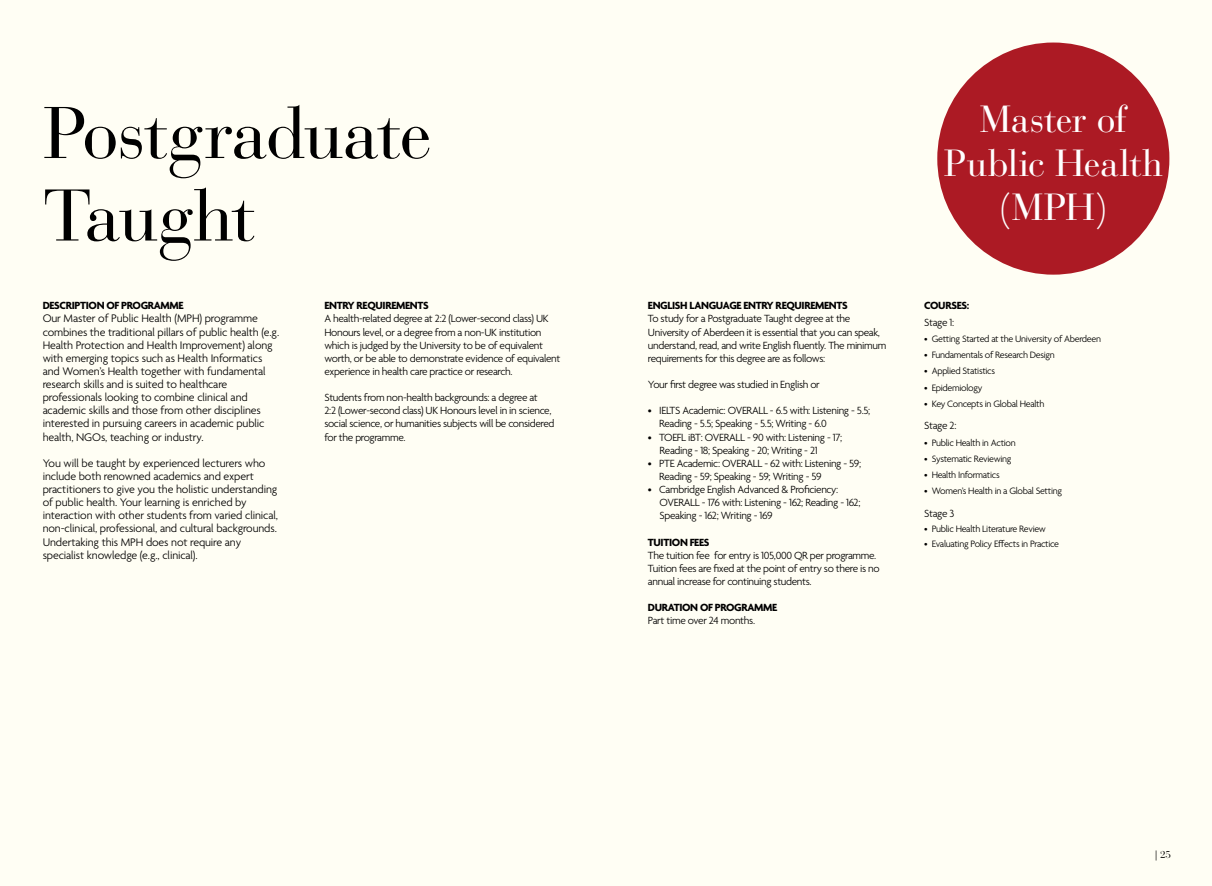
<style>
.page{position:relative;width:1212px;height:886px;background:#fffef4}
.page>*{position:absolute;margin:0;border:0;box-sizing:border-box;transform-origin:0 0}
.t1{font:72.5px/82.5px "Bauer Bodoni Std";letter-spacing:-.025em;color:#000}
.t2{font:37.5px/43.8px "Bauer Bodoni Std";letter-spacing:-.005em;color:#fff;text-align:center}
.t3{font:300 11.88px/13.1px "Agenda";letter-spacing:-.01em;color:#000}
.t4{font:300 11.25px/13.1px "Agenda";letter-spacing:-.03em;color:#000}
.t5{font:700 11.25px "Agenda";letter-spacing:-.03em;color:#000}
.t6{font:300 10px "Agenda";letter-spacing:-.03em;color:#000}
.t7{font:10px "Bauer Bodoni Std";color:#000}
</style>
<div class="page">
<div style="left:937px;top:43px;width:232px;height:232px;background:#ac1a24;border-radius:50%"></div>
<h1 class="t1" style="left:43px;top:93px;width:390px">Postgraduate<br>Taught</h1>
<h2 class="t2" style="left:944px;top:98px;width:221px">Master of<br>Public Health (MPH)</h2>
<p class="t5" style="left:43px;top:300px;width:142px">DESCRIPTION OF PROGRAMME</p>
<p class="t3" style="left:43px;top:313px;width:238px">Our Master of Public Health (MPH) programme combines the traditional pillars of public health (e.g.<br>Health Protection and Health Improvement) along with emerging topics such as Health Informatics and Women’s Health together with fundamental research skills and is suited to healthcare professionals looking to combine clinical and academic skills and those from other disciplines interested in pursuing careers in academic public health, NGOs, teaching or industry.</p>
<p class="t3" style="left:43px;top:457px;width:237px">You will be taught by experienced lecturers who include both renowned academics and expert practitioners to give you the holistic understanding of public health. Your learning is enriched by interaction with other students from varied clinical, non-clinical, professional, and cultural backgrounds.<br>Undertaking this MPH does not require any specialist knowledge (e.g., clinical).</p>
<p class="t5" style="left:324px;top:300px;width:106px">ENTRY REQUIREMENTS</p>
<p class="t4" style="left:324px;top:313px;width:238px">A health-related degree at 2:2 (Lower-second class) UK Honours level, or a degree from a non-UK institution which is judged by the University to be of equivalent worth, or be able to demonstrate evidence of equivalent experience in health care practice or research.</p>
<p class="t4" style="left:324px;top:392px;width:232px">Students from non-health backgrounds: a degree at<br>2:2 (Lower-second class) UK Honours level in in science, social science, or humanities subjects will be considered for the programme.</p>
<p class="t5" style="left:648px;top:300px;width:201px">ENGLISH LANGUAGE ENTRY REQUIREMENTS</p>
<p class="t4" style="left:648px;top:313px;width:240px">To study for a Postgraduate Taught degree at the University of Aberdeen it is essential that you can speak, understand, read, and write English fluently. The minimum requirements for this degree are as follows:</p>
<p class="t4" style="left:648px;top:379px;width:173px">Your first degree was studied in English or</p>
<p class="t4" style="left:659px;top:405px;width:213px;text-indent:-11px">• IELTS Academic: OVERALL - 6.5 with: Listening - 5.5;<br>Reading - 5.5; Speaking - 5.5; Writing - 6.0</p>
<p class="t4" style="left:660px;top:431px;width:184px;text-indent:-12px">• TOEFL iBT: OVERALL - 90 with: Listening - 17;<br>Reading - 18; Speaking - 20; Writing - 21</p>
<p class="t4" style="left:659px;top:457px;width:203px;text-indent:-11px">• PTE Academic: OVERALL - 62 with: Listening - 59;<br>Reading - 59; Speaking - 59; Writing - 59</p>
<p class="t4" style="left:660px;top:484px;width:202px;text-indent:-12px">• Cambridge English Advanced &amp; Proficiency:<br>OVERALL - 176 with: Listening - 162; Reading - 162;<br>Speaking - 162; Writing - 169</p>
<p class="t5" style="left:648px;top:536px;width:63px">TUITION FEES</p>
<p class="t4" style="left:648px;top:549px;width:233px">The tuition fee for entry is 105,000 QR per programme.<br>Tuition fees are fixed at the point of entry so there is no annual increase for continuing students.</p>
<p class="t5" style="left:648px;top:601px;width:131px">DURATION OF PROGRAMME</p>
<p class="t4" style="left:648px;top:615px;width:109px">Part time over 24 months.</p>
<p class="t5" style="left:924px;top:300px;width:46px">COURSES:</p>
<p class="t4" style="left:924px;top:316px;width:31px">Stage 1:</p>
<p class="t6" style="left:924px;top:333px;width:178px">• Getting Started at the University of Aberdeen</p>
<p class="t6" style="left:924px;top:349px;width:132px">• Fundamentals of Research Design</p>
<p class="t6" style="left:924px;top:366px;width:72px">• Applied Statistics</p>
<p class="t6" style="left:924px;top:382px;width:60px">• Epidemiology</p>
<p class="t6" style="left:924px;top:398px;width:122px">• Key Concepts in Global Health</p>
<p class="t4" style="left:924px;top:420px;width:34px">Stage 2:</p>
<p class="t6" style="left:924px;top:437px;width:93px">• Public Health in Action</p>
<p class="t6" style="left:924px;top:453px;width:89px">• Systematic Reviewing</p>
<p class="t6" style="left:924px;top:469px;width:77px">• Health Informatics</p>
<p class="t6" style="left:924px;top:486px;width:139px">• Women’s Health in a Global Setting</p>
<p class="t4" style="left:924px;top:507px;width:32px">Stage 3</p>
<p class="t6" style="left:924px;top:523px;width:123px">• Public Health Literature Review</p>
<p class="t6" style="left:924px;top:538px;width:136px">• Evaluating Policy Effects in Practice</p>
<p class="t7" style="left:1155px;top:848px;width:18px">| 25</p>
</div>
